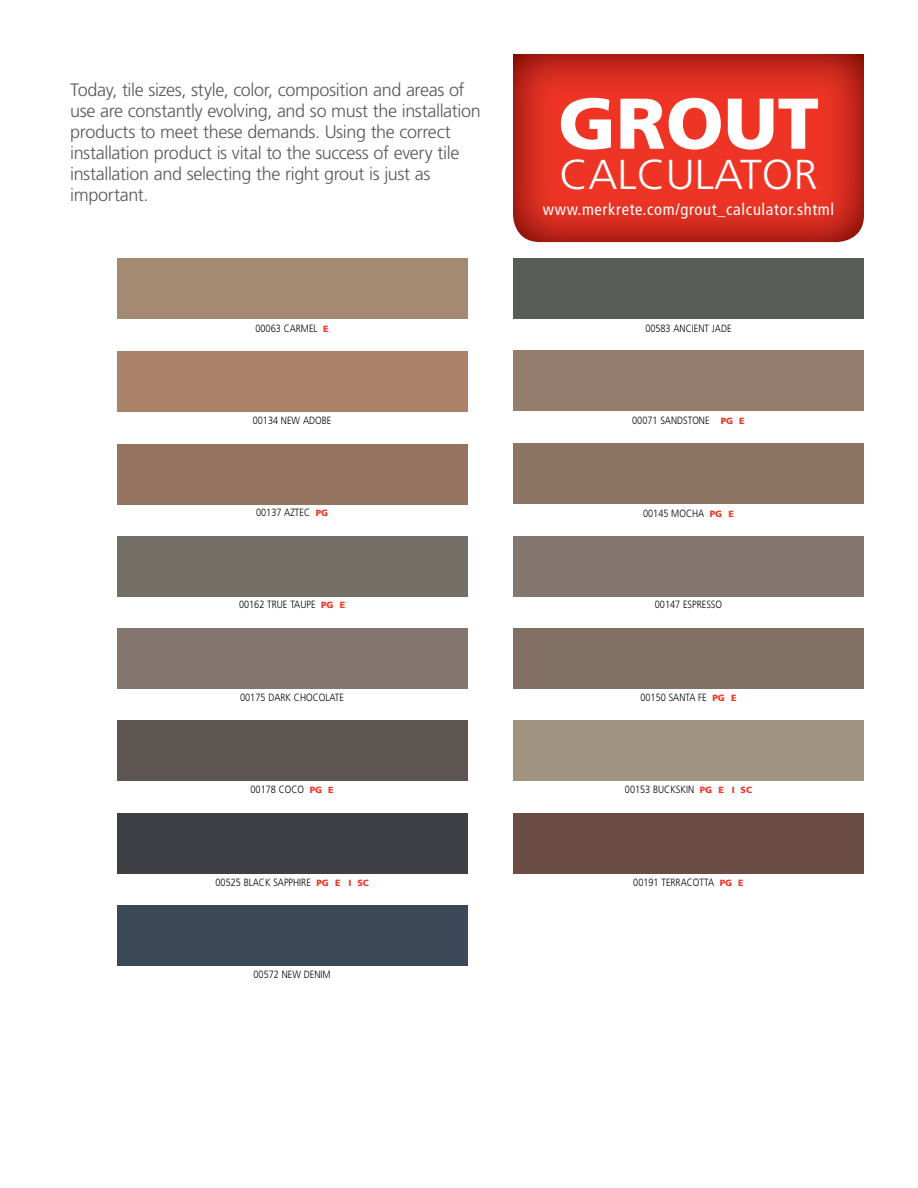
<style>
.page{position:relative;width:918px;height:1188px;background:#fff}
.page>*{position:absolute;margin:0;border:0;box-sizing:border-box;transform-origin:0 0}
.t1{font:900 71.7px "Frutiger LT Std";color:#fff;scale:1.04 1}
.t2{font:300 41.85px "Frutiger LT Std";color:#fff;scale:1.04 1}
.t3{font:300 18px/21px "Frutiger LT Std";letter-spacing:-.02em;color:#58595b}
.t4{font:condensed 16.5px "Frutiger LT Std";letter-spacing:.04em;color:#fff}
.t5{font:300 10.5px "Frutiger LT Std";color:#000;scale:.87 1}
.s1{font-weight:900;font-size:9px;color:#ee3524}
</style>
<div class="page">
<div style="left:117px;top:813px;width:351px;height:61px;background:#3e4045"></div>
<div style="left:117px;top:720px;width:351px;height:61px;background:#5d5552"></div>
<div style="left:513px;top:258px;width:351px;height:61px;background:#5a5c57"></div>
<div style="left:117px;top:444px;width:351px;height:60px;background:#947361"></div>
<div style="left:513px;top:628px;width:351px;height:61px;background:#827064"></div>
<div style="left:117px;top:258px;width:351px;height:61px;background:#a58a73"></div>
<div style="left:513px;top:443px;width:351px;height:61px;background:#8d7361"></div>
<div style="left:117px;top:536px;width:351px;height:61px;background:#736e66"></div>
<div style="left:513px;top:721px;width:351px;height:60px;background:#a09480"></div>
<div style="left:117px;top:628px;width:351px;height:61px;background:#82766f"></div>
<div style="left:513px;top:813px;width:351px;height:61px;background:#6b4d45"></div>
<div style="left:513px;top:351px;width:351px;height:60px;background:#947d6c"></div>
<div style="left:117px;top:351px;width:351px;height:61px;background:#ab8269"></div>
<div style="left:513px;top:536px;width:351px;height:60px;background:#82766f"></div>
<div style="left:117px;top:905px;width:351px;height:61px;background:#3b4857"></div>
<img style="left:513px;top:54px;width:351px;height:188px">
<p class="t3" style="left:70px;top:80px;width:412px">Today, tile sizes, style, color, composition and areas of use are constantly evolving, and so must the installation products to meet these demands. Using the correct installation product is vital to the success of every tile installation and selecting the right grout is just as important.</p>
<p class="t5" style="left:255px;top:322px;width:86px">00063 CARMEL <span class="s1">E</span></p>
<h1 class="t1" style="left:558px;top:80px;width:253px">GROUT</h1>
<h2 class="t2" style="left:559px;top:150px;width:250px">CALCULATOR</h2>
<p class="t4" style="left:543px;top:199px;width:293px">www.merkrete.com/grout_calculator.shtml</p>
<p class="t5" style="left:645px;top:322px;width:101px">00583 ANCIENT JADE</p>
<p class="t5" style="left:253px;top:414px;width:92px">00134 NEW ADOBE</p>
<p class="t5" style="left:632px;top:415px;width:131px">00071 SANDSTONE <span class="s1">PG E</span></p>
<p class="t5" style="left:256px;top:506px;width:84px">00137 AZTEC <span class="s1">PG</span></p>
<p class="t5" style="left:643px;top:507px;width:106px">00145 MOCHA <span class="s1">PG E</span></p>
<p class="t5" style="left:239px;top:599px;width:124px">00162 TRUE TAUPE <span class="s1">PG E</span></p>
<p class="t5" style="left:655px;top:599px;width:79px">00147 ESPRESSO</p>
<p class="t5" style="left:240px;top:691px;width:121px">00175 DARK CHOCOLATE</p>
<p class="t5" style="left:640px;top:691px;width:112px">00150 SANTA FE <span class="s1">PG E</span></p>
<p class="t5" style="left:251px;top:784px;width:97px">00178 COCO <span class="s1">PG E</span></p>
<p class="t5" style="left:625px;top:784px;width:148px">00153 BUCKSKIN <span class="s1">PG E I SC</span></p>
<p class="t5" style="left:216px;top:876px;width:178px">00525 BLACK SAPPHIRE <span class="s1">PG E I SC</span></p>
<p class="t5" style="left:633px;top:876px;width:128px">00191 TERRACOTTA <span class="s1">PG E</span></p>
<p class="t5" style="left:254px;top:968px;width:90px">00572 NEW DENIM</p>
</div>
